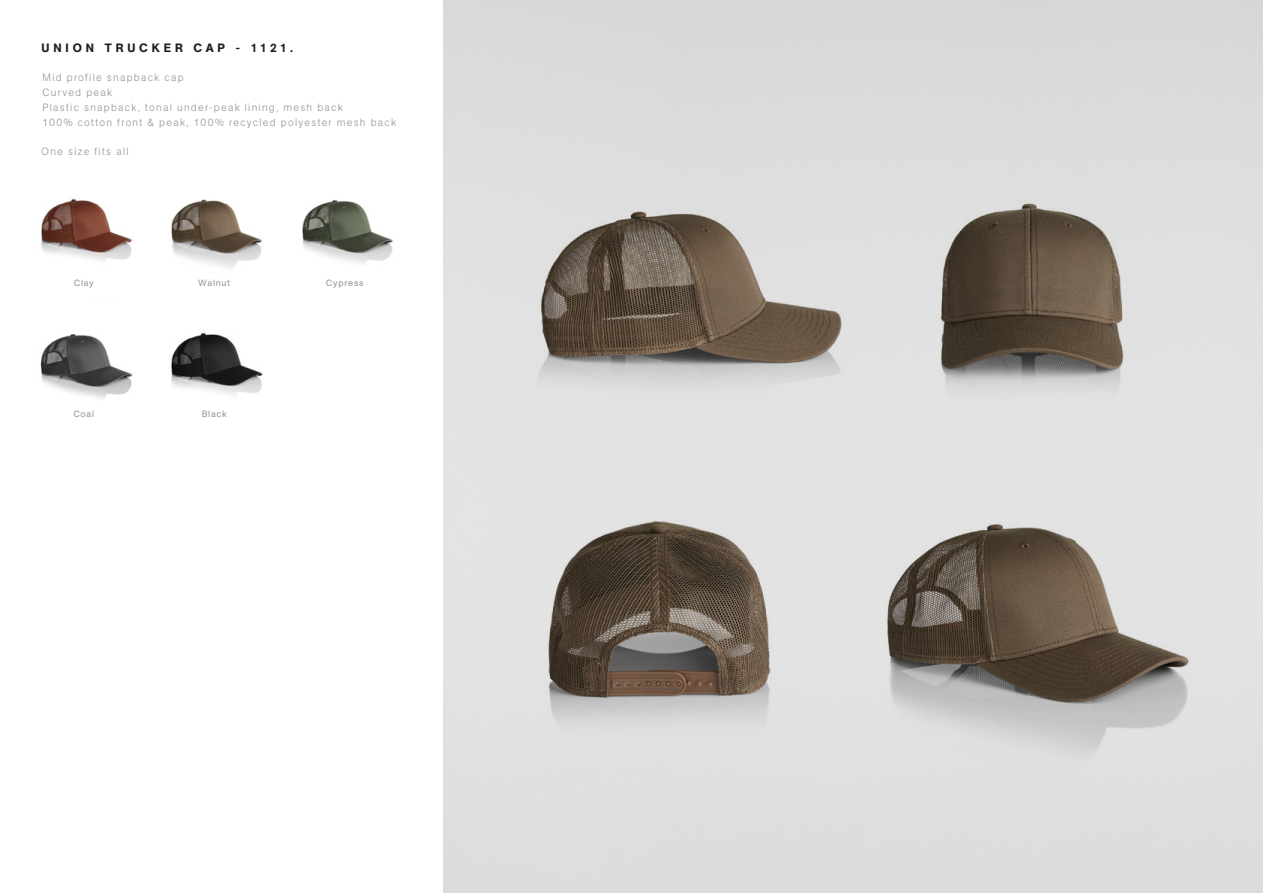
<style>
.page{position:relative;width:1263px;height:893px;background:#fff}
.page>*{position:absolute;margin:0;border:0;box-sizing:border-box;transform-origin:0 0}
.t1{font:500 12px "AG Book Pro";letter-spacing:.325em;color:#231f20}
.t2{font:300 10.5px/15px "AG Book Pro";letter-spacing:.12em;color:#939598}
.t3{font:9px "AG Book Pro";letter-spacing:.075em;color:#939598}
</style>
<div class="page">
<img style="left:41px;top:198px;width:92px;height:64px">
<img style="left:40px;top:334px;width:93px;height:65px">
<img style="left:171px;top:199px;width:91px;height:69px">
<img style="left:171px;top:332px;width:92px;height:63px">
<img style="left:302px;top:200px;width:91px;height:64px">
<img style="left:472px;top:96px;width:361px;height:329px">
<img style="left:444px;top:425px;width:377px;height:402px">
<img style="left:833px;top:92px;width:398px;height:319px">
<img style="left:821px;top:411px;width:416px;height:416px">
<p class="t1" style="left:41px;top:40px;width:253px">UNION TRUCKER CAP - 1121.</p>
<p class="t2" style="left:43px;top:69px;width:355px">Mid profile snapback cap<br>Curved peak<br>Plastic snapback, tonal under-peak lining, mesh back<br>100% cotton front &amp; peak, 100% recycled polyester mesh back</p>
<p class="t2" style="left:41px;top:143px;width:89px">One size fits all</p>
<p class="t3" style="left:74px;top:277px;width:21px">Clay</p>
<p class="t3" style="left:73px;top:408px;width:22px">Coal</p>
<p class="t3" style="left:198px;top:277px;width:33px">Walnut</p>
<p class="t3" style="left:202px;top:408px;width:27px">Black</p>
<p class="t3" style="left:326px;top:277px;width:39px">Cypress</p>
</div>
